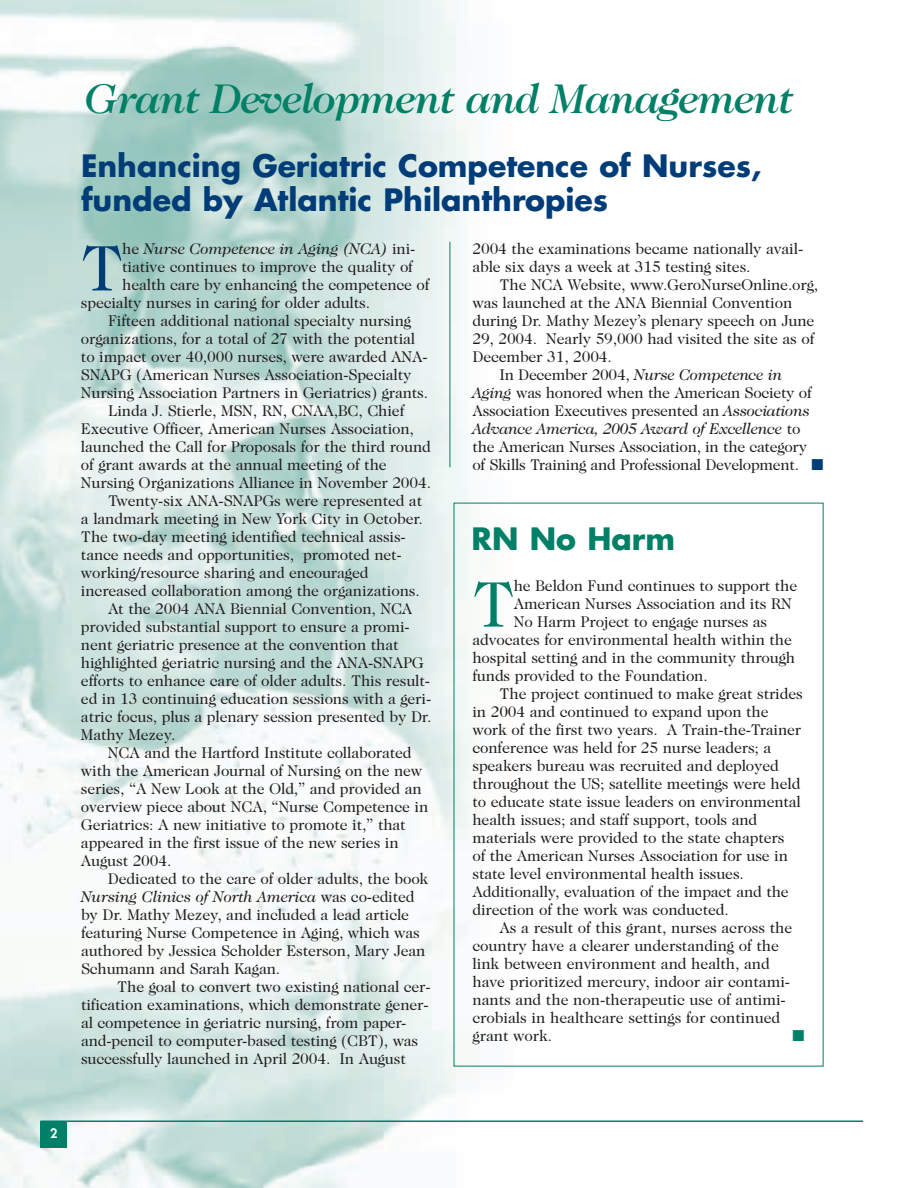
<style>
.page{position:relative;width:918px;height:1188px;background:#fff}
.page>*{position:absolute;margin:0;border:0;box-sizing:border-box;transform-origin:0 0}
.t1{font:65.1px "Caslon Two Twenty Four";color:#003d78}
.t2{font:65.1px "Caslon Two Twenty Four";color:#008066}
.t3{font:italic 500 42px "Caslon Two Twenty Four";letter-spacing:-.025em;color:#008066}
.t4{font:700 30px/34.5px "Futura";color:#003d78}
.t5{font:700 30px "Futura";color:#008066}
.t6{font:15.75px/18px "Caslon Two Twenty Four";letter-spacing:-.01em;color:#231f20}
.t7{font:italic 15.75px "Caslon Two Twenty Four";letter-spacing:-.015em;color:#231f20}
.t8{font:15.75px "Zapf Dingbats";color:#008066}
.t9{font:800 12.75px "Futura";color:#fff}
.s1{font-style:normal}
.s2{font-style:italic}
.s3{color:#003d78}
</style>
<div class="page">
<img style="left:0;top:0;width:513px;height:1188px">
<div style="left:40px;top:1121px;width:28px;height:27px;background:#008066"></div>
<hr style="left:40px;top:1120px;width:823px;height:2px;background:#008066">
<hr style="left:450px;top:242px;width:1px;height:225px;background:#008066">
<h2 class="t3" style="left:83px;top:82px;width:710px">Grant Development and Management</h2>
<h3 class="t4" style="left:81px;top:151px;width:682px">Enhancing Geriatric Competence of Nurses, funded by Atlantic Philanthropies</h3>
<h1 class="t1" style="left:81px;top:243px;width:44px">T</h1>
<p class="t7" style="left:122px;top:243px;width:295px"><span class="s1">he</span> Nurse Competence in Aging (NCA) <span class="s1">ini-</span></p>
<p class="t6" style="left:122px;top:259px;width:292px">tiative continues to improve the quality of</p>
<p class="t6" style="left:122px;top:277px;width:309px">health care by enhancing the competence of</p>
<p class="t6" style="left:81px;top:295px;width:291px">specialty nurses in caring for older adults.</p>
<p class="t6" style="left:108px;top:313px;width:305px">Fifteen additional national specialty nursing</p>
<p class="t6" style="left:81px;top:331px;width:336px">organizations, for a total of 27 with the potential</p>
<p class="t6" style="left:81px;top:349px;width:348px">to impact over 40,000 nurses, were awarded ANA-</p>
<p class="t6" style="left:81px;top:367px;width:332px">SNAPG (American Nurses Association-Specialty</p>
<p class="t6" style="left:81px;top:385px;width:349px">Nursing Association Partners in Geriatrics) grants.</p>
<p class="t6" style="left:108px;top:403px;width:298px">Linda J. Stierle, MSN, RN, CNAA,BC, Chief</p>
<p class="t6" style="left:81px;top:421px;width:335px">Executive Officer, American Nurses Association,</p>
<p class="t6" style="left:81px;top:439px;width:352px">launched the Call for Proposals for the third round</p>
<p class="t6" style="left:81px;top:457px;width:307px">of grant awards at the annual meeting of the</p>
<p class="t6" style="left:81px;top:475px;width:352px">Nursing Organizations Alliance in November 2004.</p>
<p class="t6" style="left:108px;top:493px;width:316px">Twenty-six ANA-SNAPGs were represented at</p>
<p class="t6" style="left:81px;top:511px;width:343px">a landmark meeting in New York City in October.</p>
<p class="t6" style="left:81px;top:529px;width:326px">The two-day meeting identified technical assis-</p>
<p class="t6" style="left:81px;top:547px;width:322px">tance needs and opportunities, promoted net-</p>
<p class="t6" style="left:81px;top:565px;width:289px">working/resource sharing and encouraged</p>
<p class="t6" style="left:81px;top:583px;width:340px">increased collaboration among the organizations.</p>
<p class="t6" style="left:108px;top:601px;width:306px">At the 2004 ANA Biennial Convention, NCA</p>
<p class="t6" style="left:81px;top:619px;width:330px">provided substantial support to ensure a promi-</p>
<p class="t6" style="left:81px;top:637px;width:319px">nent geriatric presence at the convention that</p>
<p class="t6" style="left:81px;top:655px;width:344px">highlighted geriatric nursing and the ANA-SNAPG</p>
<p class="t6" style="left:81px;top:673px;width:351px">efforts to enhance care of older adults. This result-</p>
<p class="t6" style="left:81px;top:691px;width:352px">ed in 13 continuing education sessions with a geri-</p>
<p class="t6" style="left:81px;top:709px;width:352px">atric focus, plus a plenary session presented by Dr.</p>
<p class="t6" style="left:81px;top:727px;width:96px">Mathy Mezey.</p>
<p class="t6" style="left:108px;top:745px;width:305px">NCA and the Hartford Institute collaborated</p>
<p class="t6" style="left:81px;top:763px;width:343px">with the American Journal of Nursing on the new</p>
<p class="t6" style="left:81px;top:781px;width:342px">series, “A New Look at the Old,” and provided an</p>
<p class="t6" style="left:81px;top:799px;width:349px">overview piece about NCA, “Nurse Competence in</p>
<p class="t6" style="left:81px;top:817px;width:326px">Geriatrics: A new initiative to promote it,” that</p>
<p class="t6" style="left:81px;top:835px;width:319px">appeared in the first issue of the new series in</p>
<p class="t6" style="left:81px;top:853px;width:92px">August 2004.</p>
<p class="t6" style="left:108px;top:871px;width:322px">Dedicated to the care of older adults, the book</p>
<p class="t7" style="left:81px;top:891px;width:335px">Nursing Clinics of North America <span class="s1">was co-edited</span></p>
<p class="t6" style="left:81px;top:907px;width:330px">by Dr. Mathy Mezey, and included a lead article</p>
<p class="t6" style="left:81px;top:925px;width:340px">featuring Nurse Competence in Aging, which was</p>
<p class="t6" style="left:81px;top:943px;width:346px">authored by Jessica Scholder Esterson, Mary Jean</p>
<p class="t6" style="left:81px;top:961px;width:201px">Schumann and Sarah Kagan.</p>
<p class="t6" style="left:117px;top:979px;width:315px">The goal to convert two existing national cer-</p>
<p class="t6" style="left:81px;top:997px;width:349px">tification examinations, which demonstrate gener-</p>
<p class="t6" style="left:81px;top:1015px;width:327px">al competence in geriatric nursing, from paper-</p>
<p class="t6" style="left:81px;top:1033px;width:339px">and-pencil to computer-based testing (CBT), was</p>
<p class="t6" style="left:81px;top:1051px;width:326px">successfully launched in April 2004. In August</p>
<p class="t6" style="left:472px;top:241px;width:332px">2004 the examinations became nationally avail&shy;able six days a week at 315 testing sites.</p>
<p class="t6" style="left:500px;top:277px;width:320px">The NCA Website, www.GeroNurseOnline.org,</p>
<p class="t6" style="left:472px;top:295px;width:321px">was launched at the ANA Biennial Convention</p>
<p class="t6" style="left:472px;top:313px;width:343px">during Dr. Mathy Mezey’s plenary speech on June</p>
<p class="t6" style="left:472px;top:331px;width:343px">29, 2004. Nearly 59,000 had visited the site as of</p>
<p class="t6" style="left:472px;top:349px;width:141px">December 31, 2004.</p>
<p class="t7" style="left:500px;top:369px;width:284px"><span class="s1">In December 2004,</span> Nurse Competence in</p>
<p class="t6" style="left:473px;top:385px;width:341px"><span class="s2">Aging</span> was honored when the American Society of</p>
<p class="t6" style="left:472px;top:403px;width:339px">Association Executives presented an <span class="s2">Associations</span></p>
<p class="t7" style="left:472px;top:423px;width:330px">Advance America, 2005 Award of Excellence <span class="s1">to</span></p>
<p class="t6" style="left:472px;top:439px;width:336px">the American Nurses Association, in the category</p>
<p class="t6" style="left:472px;top:457px;width:353px">of Skills Training and Professional Development. <span class="s3">■</span></p>
<h3 class="t5" style="left:472px;top:525px;width:205px">RN No Harm</h3>
<h1 class="t2" style="left:473px;top:579px;width:44px">T</h1>
<p class="t6" style="left:514px;top:577px;width:285px">he Beldon Fund continues to support the</p>
<p class="t6" style="left:514px;top:595px;width:280px">American Nurses Association and its RN</p>
<p class="t6" style="left:514px;top:613px;width:255px">No Harm Project to engage nurses as</p>
<p class="t6" style="left:473px;top:631px;width:321px">advocates for environmental health within the</p>
<p class="t6" style="left:473px;top:649px;width:324px">hospital setting and in the community through</p>
<p class="t6" style="left:473px;top:667px;width:237px">funds provided to the Foundation.</p>
<p class="t6" style="left:500px;top:685px;width:305px">The project continued to make great strides</p>
<p class="t6" style="left:473px;top:703px;width:298px">in 2004 and continued to expand upon the</p>
<p class="t6" style="left:473px;top:721px;width:330px">work of the first two years. A Train-the-Trainer</p>
<p class="t6" style="left:473px;top:739px;width:300px">conference was held for 25 nurse leaders; a</p>
<p class="t6" style="left:473px;top:757px;width:308px">speakers bureau was recruited and deployed</p>
<p class="t6" style="left:473px;top:775px;width:329px">throughout the US; satellite meetings were held</p>
<p class="t6" style="left:473px;top:793px;width:330px">to educate state issue leaders on environmental</p>
<p class="t6" style="left:473px;top:811px;width:286px">health issues; and staff support, tools and</p>
<p class="t6" style="left:473px;top:829px;width:313px">materials were provided to the state chapters</p>
<p class="t6" style="left:473px;top:847px;width:317px">of the American Nurses Association for use in</p>
<p class="t6" style="left:473px;top:865px;width:273px">state level environmental health issues.</p>
<p class="t6" style="left:473px;top:883px;width:318px">Additionally, evaluation of the impact and the</p>
<p class="t6" style="left:473px;top:901px;width:258px">direction of the work was conducted.</p>
<p class="t6" style="left:500px;top:919px;width:294px">As a result of this grant, nurses across the</p>
<p class="t6" style="left:473px;top:937px;width:308px">country have a clearer understanding of the</p>
<p class="t6" style="left:473px;top:955px;width:299px">link between environment and health, and</p>
<p class="t6" style="left:473px;top:973px;width:319px">have prioritized mercury, indoor air contami-</p>
<p class="t6" style="left:473px;top:991px;width:315px">nants and the non-therapeutic use of antimi-</p>
<p class="t6" style="left:473px;top:1009px;width:309px">crobials in healthcare settings for continued</p>
<p class="t6" style="left:473px;top:1027px;width:81px">grant work.</p>
<p class="t8" style="left:793px;top:1026px;width:13px">■</p>
<p class="t9" style="left:50px;top:1128px;width:9px">2</p>
</div>
